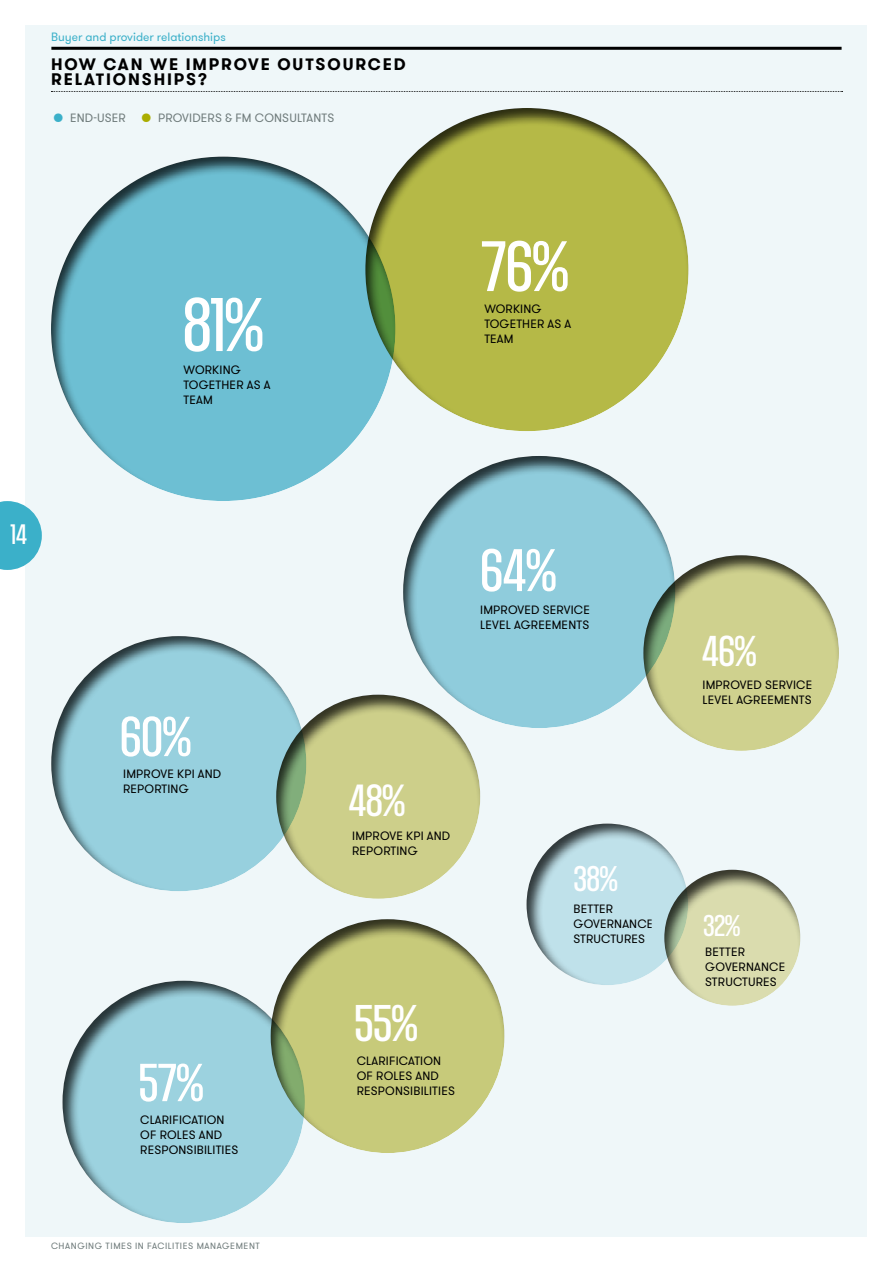
<style>
.page{position:relative;width:893px;height:1263px;background:#fff}
.page>*{position:absolute;margin:0;border:0;box-sizing:border-box;transform-origin:0 0}
.t1{font:72.9px "Kommissar";color:#fff}
.t2{font:68.4px "Kommissar";color:#fff}
.t3{font:57.6px "Kommissar";color:#fff}
.t4{font:54px "Kommissar";color:#fff}
.t5{font:51.3px "Kommissar";color:#fff}
.t6{font:49.5px "Kommissar";color:#fff}
.t7{font:43.2px "Kommissar";color:#fff}
.t8{font:41.4px "Kommissar";color:#fff}
.t9{font:34.2px "Kommissar";color:#fff}
.t10{font:28.8px "Kommissar";color:#fff}
.t11{font:27px "Kommissar";color:#fff}
.t12{font:700 16.5px/15px "GT Walsheim Pro";letter-spacing:.115em;color:#000}
.t13{font:12px/15px "GT Walsheim Pro";letter-spacing:.015em;color:#000}
.t14{font:12px "GT Walsheim Pro";letter-spacing:.015em;color:#707c7c}
.t15{font:12px "GT Walsheim Pro";color:#3bb0c9}
.t16{font:9px "GT Walsheim Pro";letter-spacing:.065em;color:#707c7c}
.s1{font-family:"Fedra Serif B Std";color:#3bb0c9}
.s2{font-family:"Fedra Serif B Std";color:#aaad00}
</style>
<div class="page">
<div style="left:26px;top:26px;width:841px;height:1211px;background:#eff7f9"></div>
<div style="left:38px;top:625px;width:282px;height:267px;background:#000;opacity:.75"></div>
<div style="left:263px;top:684px;width:231px;height:215px;background:#000;opacity:.75"></div>
<div style="left:513px;top:813px;width:189px;height:172px;background:#000;opacity:.75"></div>
<div style="left:38px;top:146px;width:372px;height:355px;background:#000;opacity:.75"></div>
<svg style="left:51px;top:91px;width:792px;height:1px"></svg>
<hr style="left:51px;top:47px;width:791px;height:3px;background:#000">
<div style="left:352px;top:98px;width:350px;height:334px;background:#000;opacity:.75"></div>
<svg style="left:0;top:501px;width:42px;height:69px"></svg>
<div style="left:50px;top:970px;width:268px;height:253px;background:#000;opacity:.75"></div>
<div style="left:257px;top:909px;width:261px;height:245px;background:#000;opacity:.75"></div>
<div style="left:390px;top:445px;width:300px;height:284px;background:#000;opacity:.75"></div>
<div style="left:631px;top:545px;width:221px;height:207px;background:#000;opacity:.75"></div>
<div style="left:651px;top:859px;width:163px;height:147px;background:#000;opacity:.75"></div>
<p class="t15" style="left:51px;top:29px;width:176px">Buyer and provider relationships</p>
<h3 class="t12" style="left:51px;top:57px;width:356px">HOW CAN WE IMPROVE OUTSOURCED<br>RELATIONSHIPS?</h3>
<p class="t14" style="left:53px;top:110px;width:74px"><span class="s1">⦁</span> END-USER</p>
<p class="t14" style="left:141px;top:110px;width:195px"><span class="s2">⦁</span> PROVIDERS &amp; FM CONSULTANTS</p>
<h1 class="t1" style="left:183px;top:276px;width:81px">81%</h1>
<p class="t13" style="left:184px;top:362px;width:88px">WORKING<br>TOGETHER AS A<br>TEAM</p>
<h2 class="t2" style="left:481px;top:221px;width:89px">76%</h2>
<p class="t13" style="left:484px;top:302px;width:88px">WORKING<br>TOGETHER AS A<br>TEAM</p>
<h3 class="t11" style="left:11px;top:516px;width:18px">14</h3>
<h3 class="t4" style="left:120px;top:701px;width:72px">60%</h3>
<p class="t13" style="left:123px;top:767px;width:100px">IMPROVE KPI AND<br>REPORTING</p>
<h3 class="t5" style="left:139px;top:1048px;width:66px">57%</h3>
<p class="t13" style="left:140px;top:1112px;width:100px">CLARIFICATION<br>OF ROLES AND<br>RESPONSIBILITIES</p>
<p class="t16" style="left:51px;top:1240px;width:210px">CHANGING TIMES IN FACILITIES MANAGEMENT</p>
<h3 class="t3" style="left:481px;top:532px;width:77px">64%</h3>
<p class="t13" style="left:480px;top:602px;width:111px">IMPROVED SERVICE<br>LEVEL AGREEMENTS</p>
<h3 class="t7" style="left:349px;top:772px;width:58px">48%</h3>
<p class="t13" style="left:352px;top:828px;width:100px">IMPROVE KPI AND<br>REPORTING</p>
<h3 class="t6" style="left:354px;top:990px;width:65px">55%</h3>
<p class="t13" style="left:357px;top:1054px;width:100px">CLARIFICATION<br>OF ROLES AND<br>RESPONSIBILITIES</p>
<h3 class="t9" style="left:574px;top:856px;width:45px">38%</h3>
<p class="t13" style="left:573px;top:902px;width:81px">BETTER<br>GOVERNANCE<br>STRUCTURES</p>
<h3 class="t8" style="left:702px;top:624px;width:56px">46%</h3>
<p class="t13" style="left:702px;top:677px;width:111px">IMPROVED SERVICE<br>LEVEL AGREEMENTS</p>
<h3 class="t10" style="left:703px;top:907px;width:38px">32%</h3>
<p class="t13" style="left:705px;top:944px;width:81px">BETTER<br>GOVERNANCE<br>STRUCTURES</p>
</div>
